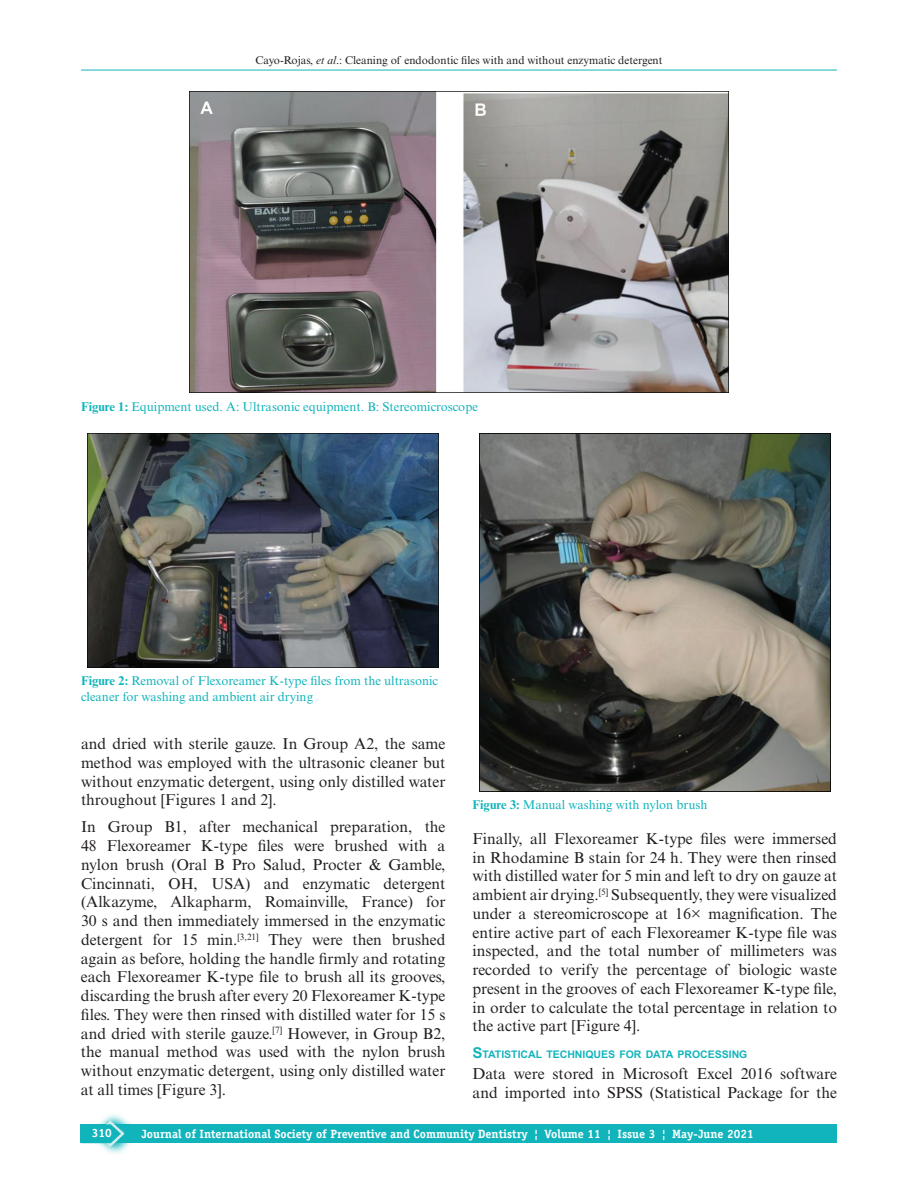
<style>
.page{position:relative;width:918px;height:1188px;background:#fff}
.page>*{position:absolute;margin:0;border:0;box-sizing:border-box;transform-origin:0 0}
.t1{font:15.75px/18.8px "Times New Roman MT Std";color:#231f20;text-align:justify}
.t2{font:12.75px/15.8px "Times New Roman MT Std";color:#11b4bb}
.t3{font:700 12px "Officina Serif Std";color:#fff}
.t4{font:11.25px "Times New Roman MT Std";color:#231f20}
.t5{font:700 10.5px "Arial MT Std";color:#11b4bb}
.s1{font-style:italic}
.s2{font-weight:700}
.s3{font-size:15px}
</style>
<div class="page">
<div style="left:81px;top:1124px;width:756px;height:19px;background:#11b4bb"></div>
<svg style="left:102px;top:1114px;width:29px;height:40px"></svg>
<svg style="left:81px;top:1120px;width:44px;height:27px"></svg>
<hr style="left:81px;top:70px;width:756px;height:1px;background:#11b4bb">
<img style="left:88px;top:433px;width:351px;height:234px">
<img style="left:479px;top:433px;width:351px;height:358px">
<img style="left:189px;top:92px;width:540px;height:301px">
<p class="t4" style="left:255px;top:54px;width:409px">Cayo-Rojas, <span class="s1">et al</span>.: Cleaning of endodontic files with and without enzymatic detergent</p>
<p class="t2" style="left:81px;top:399px;width:398px"><span class="s2">Figure 1:</span> Equipment used. A: Ultrasonic equipment. B: Stereomicroscope</p>
<p class="t2" style="left:81px;top:673px;width:359px"><span class="s2">Figure 2:</span> Removal of Flexoreamer K-type files from the ultrasonic cleaner for washing and ambient air drying</p>
<p class="t1" style="left:81px;top:734px;width:366px">and dried with sterile gauze. In Group A2, the same method was employed with the ultrasonic cleaner but without enzymatic detergent, using only distilled water throughout [Figures 1 and 2].</p>
<p class="t1" style="left:81px;top:818px;width:366px">In Group B1, after mechanical preparation, the 48 Flexoreamer K-type files were brushed with a nylon brush (Oral B Pro Salud, Procter &amp; Gamble, Cincinnati, OH, USA) and enzymatic detergent (Alkazyme, Alkapharm, Romainville, France) for 30 s and then immediately immersed in the enzymatic detergent for 15 min.<sup>[3,21]</sup> They were then brushed again as before, holding the handle firmly and rotating each Flexoreamer K-type file to brush all its grooves, discarding the brush after every 20 Flexoreamer K-type files. They were then rinsed with distilled water for 15 s and dried with sterile gauze.<sup>[7]</sup> However, in Group B2, the manual method was used with the nylon brush without enzymatic detergent, using only distilled water at all times [Figure 3].</p>
<p class="t1" style="left:472px;top:829px;width:366px">Finally, all Flexoreamer K-type files were immersed in Rhodamine B stain for 24 h. They were then rinsed with distilled water for 5 min and left to dry on gauze at ambient air drying.<sup>[5]</sup> Subsequently, they were visualized under a stereomicroscope at 16× magnification. The entire active part of each Flexoreamer K-type file was inspected, and the total number of millimeters was recorded to verify the percentage of biologic waste present in the grooves of each Flexoreamer K-type file, in order to calculate the total percentage in relation to the active part [Figure 4].</p>
<p class="t2" style="left:472px;top:797px;width:236px"><span class="s2">Figure 3:</span> Manual washing with nylon brush</p>
<p class="t5" style="left:472px;top:1048px;width:276px"><span class="s3">S</span>TATISTICAL TECHNIQUES FOR DATA PROCESSING</p>
<p class="t1" style="left:472px;top:1064px;width:366px">Data were stored in Microsoft Excel 2016 software and imported into SPSS (Statistical Package for the</p>
<p class="t3" style="left:92px;top:1126px;width:22px">310</p>
<p class="t3" style="left:142px;top:1126px;width:614px">Journal of International Society of Preventive and Community Dentistry ¦ Volume 11 ¦ Issue 3 ¦ May-June 2021</p>
</div>
